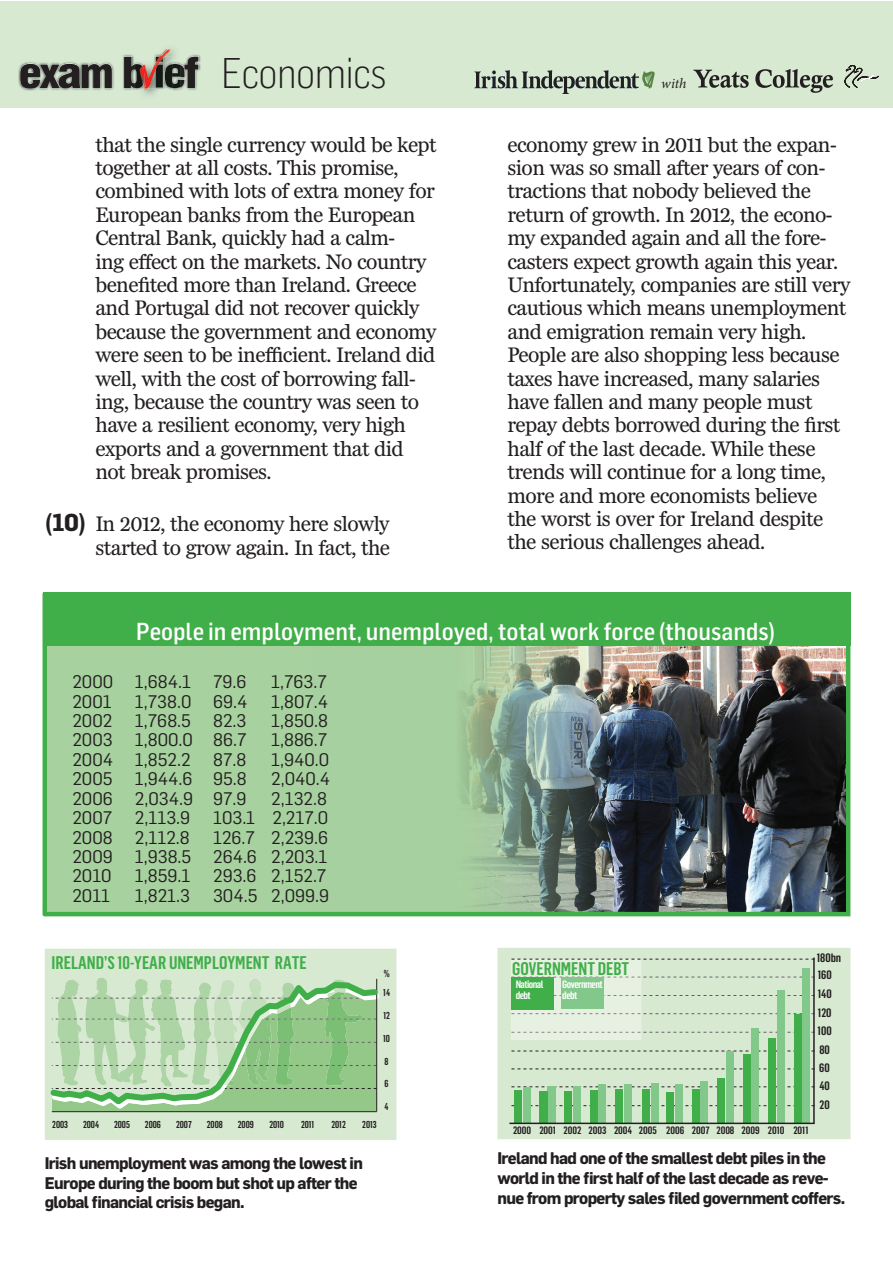
<style>
.page{position:relative;width:893px;height:1263px;background:#fff}
.page>*{position:absolute;margin:0;border:0;box-sizing:border-box;transform-origin:0 0}
.t1{font:300 42px "Flama Semicond";letter-spacing:-.02em;color:#231f20}
.t2{font:500 24.15px "Flama Semicond";color:#fff}
.t3{font:19.5px/23.4px "News Miller";letter-spacing:-.03em;color:#231f20}
.t4{font:600 condensed 18px "Flama";color:#40ae49}
.t5{font:17.85px/19.5px "Flama";color:#231f20;text-align:justify}
.t6{font:700 16.5px/19.8px "Flama";letter-spacing:-.04em;color:#231f20;scale:.96 1}
.t7{font:italic 14.25px "Minion Pro";color:#231f20}
.t8{font:600 condensed 12px "Flama";color:#231f20;scale:1.06 1}
.t9{font:600 condensed 10.5px "Flama";color:#231f20;scale:1.06 1}
.t10{font:600 condensed 10.5px/10.5px "Flama";letter-spacing:-.05em;color:#fff;scale:1.06 1}
.t11{font:600 condensed 9.9px "Flama";color:#231f20}
.s1{font-family:"Swiss 721 BT";font-weight:900;font-stretch:condensed;font-size:41.4px}
.s2{font-family:"Flama";font-weight:700;font-size:24px}
</style>
<div class="page">
<div style="left:0;top:1px;width:893px;height:106px;background:#d8e9d2"></div>
<img style="left:18px;top:54px;width:183px;height:37px">
<img style="left:173px;top:50px;width:7px;height:41px">
<img style="left:135px;top:49px;width:38px;height:7px">
<svg style="left:20px;top:56px;width:179px;height:33px"></svg>
<img style="left:135px;top:56px;width:38px;height:40px">
<svg style="left:844px;top:65px;width:35px;height:23px"></svg>
<svg style="left:693px;top:70px;width:56px;height:18px"></svg>
<svg style="left:755px;top:69px;width:78px;height:24px"></svg>
<svg style="left:474px;top:70px;width:181px;height:24px"></svg>
<img style="left:42px;top:592px;width:809px;height:325px">
<div style="left:43px;top:592px;width:807px;height:54px;background:#40ae49"></div>
<div style="left:45px;top:949px;width:351px;height:191px;background:#d8e9d2"></div>
<hr style="left:52px;top:1111px;width:325px;height:1px;background:#231f20">
<svg style="left:47px;top:977px;width:334px;height:134px;background:#abd2a4"></svg>
<div style="left:497px;top:948px;width:353px;height:191px;background:#d8e9d2"></div>
<svg style="left:508px;top:1068px;width:305px;height:1px"></svg>
<svg style="left:508px;top:1051px;width:305px;height:1px"></svg>
<svg style="left:508px;top:959px;width:305px;height:80px;background:#d8e7d3"></svg>
<svg style="left:508px;top:1105px;width:305px;height:1px"></svg>
<svg style="left:508px;top:1086px;width:305px;height:1px"></svg>
<div style="left:523px;top:1087px;width:8px;height:36px;background:#83c88b"></div>
<div style="left:548px;top:1086px;width:8px;height:37px;background:#83c88b"></div>
<div style="left:573px;top:1086px;width:7px;height:37px;background:#83c88b"></div>
<div style="left:599px;top:1084px;width:7px;height:39px;background:#83c88b"></div>
<div style="left:624px;top:1084px;width:7px;height:39px;background:#83c88b"></div>
<div style="left:651px;top:1083px;width:7px;height:40px;background:#83c88b"></div>
<div style="left:675px;top:1084px;width:7px;height:39px;background:#83c88b"></div>
<div style="left:701px;top:1081px;width:7px;height:42px;background:#83c88b"></div>
<div style="left:726px;top:1051px;width:7px;height:72px;background:#83c88b"></div>
<div style="left:752px;top:1028px;width:7px;height:95px;background:#83c88b"></div>
<div style="left:777px;top:990px;width:7px;height:133px;background:#83c88b"></div>
<div style="left:803px;top:968px;width:7px;height:155px;background:#83c88b"></div>
<div style="left:514px;top:1090px;width:8px;height:33px;background:#40ae49"></div>
<div style="left:539px;top:1091px;width:8px;height:32px;background:#40ae49"></div>
<div style="left:565px;top:1091px;width:7px;height:32px;background:#40ae49"></div>
<div style="left:590px;top:1090px;width:7px;height:33px;background:#40ae49"></div>
<div style="left:616px;top:1089px;width:7px;height:34px;background:#40ae49"></div>
<div style="left:643px;top:1089px;width:7px;height:34px;background:#40ae49"></div>
<div style="left:667px;top:1092px;width:7px;height:31px;background:#40ae49"></div>
<div style="left:692px;top:1089px;width:7px;height:34px;background:#40ae49"></div>
<div style="left:718px;top:1078px;width:7px;height:45px;background:#40ae49"></div>
<div style="left:743px;top:1054px;width:7px;height:69px;background:#40ae49"></div>
<div style="left:769px;top:1038px;width:7px;height:85px;background:#40ae49"></div>
<div style="left:794px;top:1014px;width:7px;height:109px;background:#40ae49"></div>
<div style="left:512px;top:977px;width:42px;height:32px;background:#40ae49"></div>
<div style="left:562px;top:977px;width:42px;height:32px;background:#83c88b"></div>
<hr style="left:509px;top:1122px;width:306px;height:2px;background:#231f20">
<hr style="left:813px;top:957px;width:2px;height:166px;background:#231f20">
<h1 class="t1" style="left:18px;top:49px;width:369px"><span class="s1">exam b ief</span> Economics</h1>
<p class="t3" style="left:95px;top:132px;width:343px">that the single currency would be kept together at all costs. This promise, combined with lots of extra money for European banks from the European Central Bank, quickly had a calm-<br>ing effect on the markets. No country benefited more than Ireland. Greece and Portugal did not recover quickly because the government and economy were seen to be inefficient. Ireland did well, with the cost of borrowing fall&shy;ing, because the country was seen to have a resilient economy, very high exports and a government that did not break promises.</p>
<p class="t3" style="left:44px;top:512px;width:347px;text-align:right"><span class="s2">(10)</span> In 2012, the economy here slowly started to grow again. In fact, the</p>
<p class="t7" style="left:661px;top:74px;width:27px">with</p>
<p class="t3" style="left:507px;top:132px;width:344px">economy grew in 2011 but the expan&shy;sion was so small after years of con&shy;tractions that nobody believed the return of growth. In 2012, the econo&shy;my expanded again and all the fore&shy;casters expect growth again this year.<br>Unfortunately, companies are still very cautious which means unemployment and emigration remain very high.<br>People are also shopping less because taxes have increased, many salaries have fallen and many people must repay debts borrowed during the first half of the last decade. While these trends will continue for a long time, more and more economists believe the worst is over for Ireland despite the serious challenges ahead.</p>
<p class="t2" style="left:136px;top:617px;width:640px">People in employment, unemployed, total work force (thousands)</p>
<p class="t5" style="left:72px;top:672px;width:176px">2000 1,684.1 79.6</p>
<p class="t5" style="left:271px;top:672px;width:57px">1,763.7</p>
<p class="t5" style="left:72px;top:691px;width:41px">2001</p>
<p class="t5" style="left:135px;top:691px;width:114px">1,738.0 69.4</p>
<p class="t5" style="left:271px;top:691px;width:58px">1,807.4</p>
<p class="t5" style="left:72px;top:711px;width:41px">2002</p>
<p class="t5" style="left:135px;top:711px;width:113px">1,768.5 82.3</p>
<p class="t5" style="left:271px;top:711px;width:58px">1,850.8</p>
<p class="t5" style="left:72px;top:730px;width:42px">2003</p>
<p class="t5" style="left:135px;top:730px;width:113px">1,800.0 86.7</p>
<p class="t5" style="left:271px;top:730px;width:58px">1,886.7</p>
<p class="t5" style="left:72px;top:749px;width:120px">2004 1,852.2</p>
<p class="t5" style="left:213px;top:749px;width:35px">87.8</p>
<p class="t5" style="left:271px;top:749px;width:60px">1,940.0</p>
<p class="t5" style="left:72px;top:769px;width:42px">2005</p>
<p class="t5" style="left:135px;top:769px;width:113px">1,944.6 95.8</p>
<p class="t5" style="left:271px;top:769px;width:60px">2,040.4</p>
<p class="t5" style="left:72px;top:788px;width:176px">2006 2,034.9 97.9</p>
<p class="t5" style="left:271px;top:788px;width:57px">2,132.8</p>
<p class="t5" style="left:72px;top:808px;width:41px">2007</p>
<p class="t5" style="left:135px;top:808px;width:57px">2,113.9</p>
<p class="t5" style="left:213px;top:808px;width:117px">103.1 2,217.0</p>
<p class="t5" style="left:72px;top:827px;width:119px">2008 2,112.8</p>
<p class="t5" style="left:72px;top:827px;width:257px;text-indent:141px">126.7 2,239.6<br>2009 1,938.5 264.6 2,203.1<br>2010</p>
<p class="t5" style="left:135px;top:866px;width:57px">1,859.1</p>
<p class="t5" style="left:213px;top:866px;width:115px">293.6 2,152.7</p>
<p class="t5" style="left:72px;top:885px;width:39px">2011</p>
<p class="t5" style="left:135px;top:885px;width:57px">1,821.3</p>
<p class="t5" style="left:213px;top:885px;width:118px">304.5 2,099.9</p>
<p class="t4" style="left:52px;top:952px;width:257px">IRELAND’S 10-YEAR UNEMPLOYMENT RATE</p>
<p class="t11" style="left:384px;top:968px;width:7px">%</p>
<p class="t4" style="left:512px;top:958px;width:119px">GOVERNMENT DEBT</p>
<p class="t11" style="left:383px;top:986px;width:8px">14</p>
<p class="t11" style="left:383px;top:1009px;width:8px">12</p>
<p class="t11" style="left:383px;top:1032px;width:8px">10</p>
<p class="t11" style="left:385px;top:1055px;width:6px">8</p>
<p class="t11" style="left:385px;top:1078px;width:6px">6</p>
<p class="t11" style="left:385px;top:1101px;width:6px">4</p>
<p class="t10" style="left:516px;top:979px;width:28px">National debt</p>
<p class="t10" style="left:562px;top:979px;width:40px">Government debt</p>
<p class="t11" style="left:52px;top:1119px;width:17px">2003</p>
<p class="t11" style="left:83px;top:1119px;width:18px">2004</p>
<p class="t11" style="left:114px;top:1119px;width:17px">2005</p>
<p class="t11" style="left:145px;top:1119px;width:18px">2006</p>
<p class="t11" style="left:176px;top:1119px;width:17px">2007</p>
<p class="t11" style="left:207px;top:1119px;width:18px">2008</p>
<p class="t11" style="left:238px;top:1119px;width:18px">2009</p>
<p class="t11" style="left:269px;top:1119px;width:16px">2010</p>
<p class="t11" style="left:301px;top:1119px;width:15px">2011</p>
<p class="t11" style="left:331px;top:1119px;width:16px">2012</p>
<p class="t11" style="left:362px;top:1119px;width:16px">2013</p>
<p class="t9" style="left:513px;top:1124px;width:19px">2000</p>
<p class="t9" style="left:539px;top:1124px;width:255px">2001 2002 2003 2004 2005 2006 2007 2008 2009 2010 2011</p>
<p class="t8" style="left:817px;top:951px;width:25px">180bn</p>
<p class="t8" style="left:818px;top:968px;width:15px">160</p>
<p class="t8" style="left:818px;top:987px;width:15px">140</p>
<p class="t8" style="left:818px;top:1006px;width:14px">120</p>
<p class="t8" style="left:818px;top:1024px;width:15px">100</p>
<p class="t8" style="left:819px;top:1043px;width:11px">80</p>
<p class="t8" style="left:819px;top:1061px;width:11px">60</p>
<p class="t8" style="left:819px;top:1079px;width:11px">40</p>
<p class="t8" style="left:820px;top:1098px;width:11px">20</p>
<p class="t6" style="left:45px;top:1152px;width:333px">Irish unemployment was among the lowest in<br>Europe during the boom but shot up after the global financial crisis began.</p>
<p class="t6" style="left:497px;top:1147px;width:364px">Ireland had one of the smallest debt piles in the world in the first half of the last decade as reve&shy;nue from property sales filed government coffers.</p>
</div>
